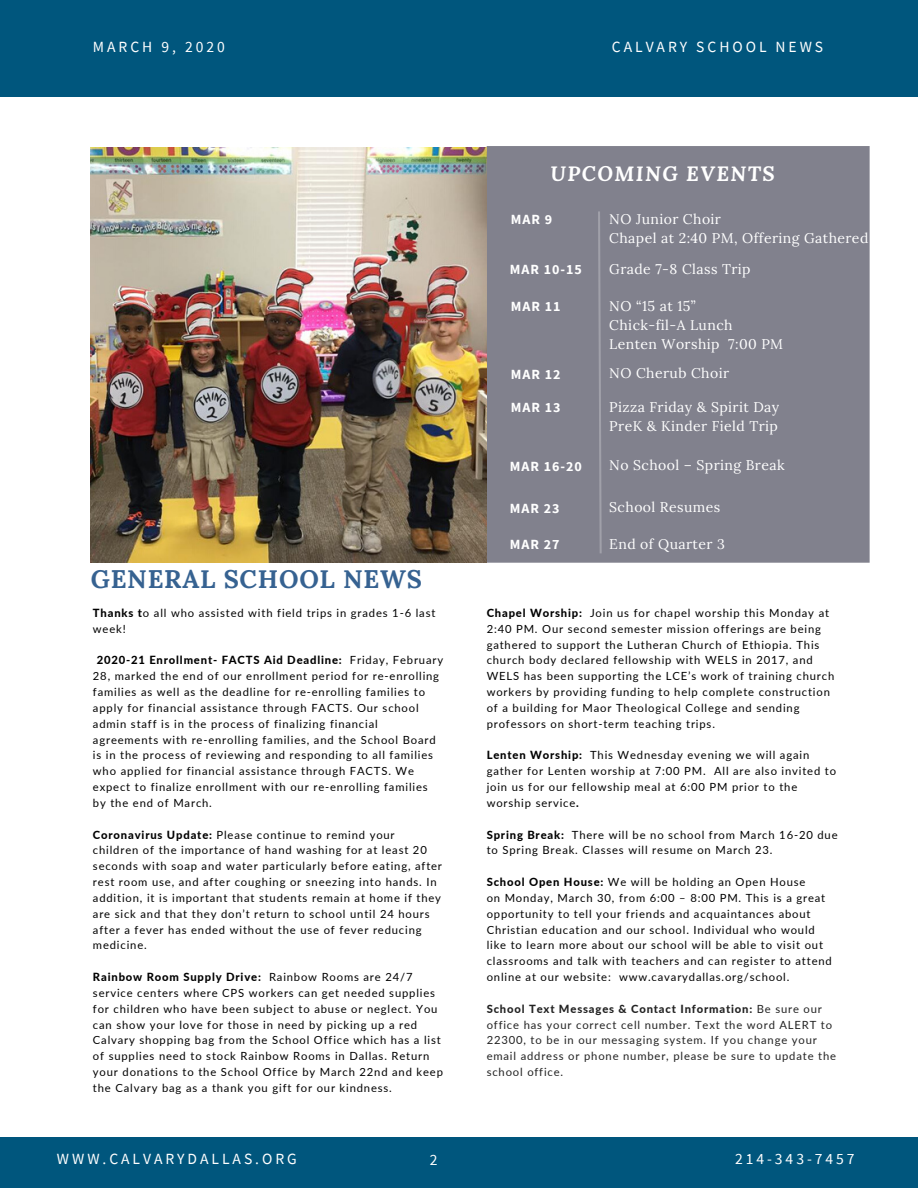
<style>
.page{position:relative;width:918px;height:1188px;background:#fff}
.page>*{position:absolute;margin:0;border:0;box-sizing:border-box;transform-origin:0 0}
.t1{font:700 25.35px "Lora";letter-spacing:.03em;color:#366291}
.t2{font:italic 700 20.55px "Lora";letter-spacing:.07em;color:#fff}
.t3{font:15.6px "Source Sans Pro";letter-spacing:.19em;color:#fff}
.t4{font:13.95px/19px "Lora";letter-spacing:.03em;color:#fff}
.t5{font:700 13.95px "Source Sans Pro";letter-spacing:.07em;color:#fff}
.t6{font:11.25px/15.9px "Lato";letter-spacing:.075em;color:#000}
.t7{font:11.25px/15.9px "Lato";letter-spacing:.075em;color:#222}
.s1{font-weight:800}
</style>
<div class="page">
<div style="left:0;top:0;width:918px;height:96px;background:#00567d"></div>
<div style="left:487px;top:146px;width:383px;height:417px;background:#81818d"></div>
<img style="left:91px;top:148px;width:396px;height:415px">
<svg style="left:598px;top:211px;width:4px;height:342px"></svg>
<div style="left:0;top:1137px;width:918px;height:51px;background:#00567d"></div>
<h3 class="t3" style="left:93px;top:37px;width:133px">MARCH 9, 2020</h3>
<h3 class="t3" style="left:612px;top:37px;width:213px">CALVARY SCHOOL NEWS</h3>
<h2 class="t2" style="left:551px;top:159px;width:226px">UPCOMING EVENTS</h2>
<p class="t5" style="left:511px;top:210px;width:43px">MAR 9</p>
<p class="t4" style="left:609px;top:209px;width:261px">NO Junior Choir<br>Chapel at 2:40 PM, Offering Gathered</p>
<p class="t5" style="left:510px;top:261px;width:74px">MAR 10-15</p>
<p class="t4" style="left:609px;top:259px;width:143px">Grade 7-8 Class Trip</p>
<p class="t5" style="left:511px;top:298px;width:51px">MAR 11</p>
<p class="t4" style="left:609px;top:296px;width:175px">NO “15 at 15”<br>Chick-fil-A Lunch<br>Lenten Worship 7:00 PM</p>
<p class="t5" style="left:511px;top:365px;width:51px">MAR 12</p>
<p class="t5" style="left:511px;top:399px;width:51px">MAR 13</p>
<p class="t4" style="left:609px;top:363px;width:121px">NO Cherub Choir</p>
<p class="t4" style="left:609px;top:397px;width:172px">Pizza Friday &amp; Spirit Day<br>PreK &amp; Kinder Field Trip</p>
<p class="t5" style="left:510px;top:457px;width:74px">MAR 16-20</p>
<p class="t4" style="left:609px;top:456px;width:177px">No School – Spring Break</p>
<h1 class="t1" style="left:91px;top:563px;width:333px">GENERAL SCHOOL NEWS</h1>
<p class="t6" style="left:93px;top:605px;width:344px"><span class="s1">Thanks t</span>o all who assisted with field trips in grades 1-6 last week!</p>
<p class="t6" style="left:93px;top:652px;width:352px;text-indent:4px"><span class="s1">2020-21 Enrollment- FACTS Aid Deadline:</span> Friday, February 28, marked the end of our enrollment period for re-enrolling families as well as the deadline for re-enrolling families to apply for financial assistance through FACTS. Our school admin staff is in the process of finalizing financial agreements with re-enrolling families, and the School Board is in the process of reviewing and responding to all families who applied for financial assistance through FACTS. We expect to finalize enrollment with our re-enrolling families by the end of March.</p>
<p class="t6" style="left:93px;top:826px;width:351px"><span class="s1">Coronavirus Update:</span> Please continue to remind your children of the importance of hand washing for at least 20 seconds with soap and water particularly before eating, after rest room use, and after coughing or sneezing into hands. In addition, it is important that students remain at home if they are sick and that they don’t return to school until 24 hours after a fever has ended without the use of fever reducing medicine.</p>
<p class="t6" style="left:93px;top:969px;width:352px"><span class="s1">Rainbow Room Supply Drive:</span> Rainbow Rooms are 24/7 service centers where CPS workers can get needed supplies for children who have been subject to abuse or neglect. You can show your love for those in need by picking up a red Calvary shopping bag from the School Office which has a list of supplies need to stock Rainbow Rooms in Dallas. Return your donations to the School Office by March 22nd and keep the Calvary bag as a thank you gift for our kindness.</p>
<p class="t5" style="left:510px;top:499px;width:51px">MAR 23</p>
<p class="t4" style="left:609px;top:498px;width:113px">School Resumes</p>
<p class="t5" style="left:510px;top:536px;width:51px">MAR 27</p>
<p class="t4" style="left:609px;top:534px;width:117px">End of Quarter 3</p>
<p class="t6" style="left:487px;top:605px;width:349px"><span class="s1">Chapel Worship:</span> Join us for chapel worship this Monday at 2:40 PM. Our second semester mission offerings are being gathered to support the Lutheran Church of Ethiopia. This church body declared fellowship with WELS in 2017, and WELS has been supporting the LCE’s work of training church workers by providing funding to help complete construction of a building for Maor Theological College and sending professors on short-term teaching trips.</p>
<p class="t6" style="left:487px;top:747px;width:351px"><span class="s1">Lenten Worship:</span> This Wednesday evening we will again gather for Lenten worship at 7:00 PM. All are also invited to join us for our fellowship meal at 6:00 PM prior to the worship service<span class="s1">.</span></p>
<p class="t6" style="left:487px;top:826px;width:352px"><span class="s1">Spring Break:</span> There will be no school from March 16-20 due to Spring Break. Classes will resume on March 23.</p>
<p class="t6" style="left:487px;top:874px;width:347px"><span class="s1">School Open House:</span> We will be holding an Open House<br>on Monday, March 30, from 6:00 – 8:00 PM. This is a great opportunity to tell your friends and acquaintances about Christian education and our school. Individual who would like to learn more about our school will be able to visit out classrooms and talk with teachers and can register to attend online at our website: www.cavarydallas.org/school.</p>
<p class="t7" style="left:487px;top:1000px;width:351px"><span class="s1">School Text Messages &amp; Contact Information:</span> Be sure our office has your correct cell number. Text the word ALERT to 22300, to be in our messaging system. If you change your email address or phone number, please be sure to update the school office.</p>
<h3 class="t3" style="left:57px;top:1148px;width:241px">WWW.CALVARYDALLAS.ORG</h3>
<h3 class="t3" style="left:430px;top:1149px;width:9px">2</h3>
<h3 class="t3" style="left:735px;top:1148px;width:121px">214-343-7457</h3>
</div>
